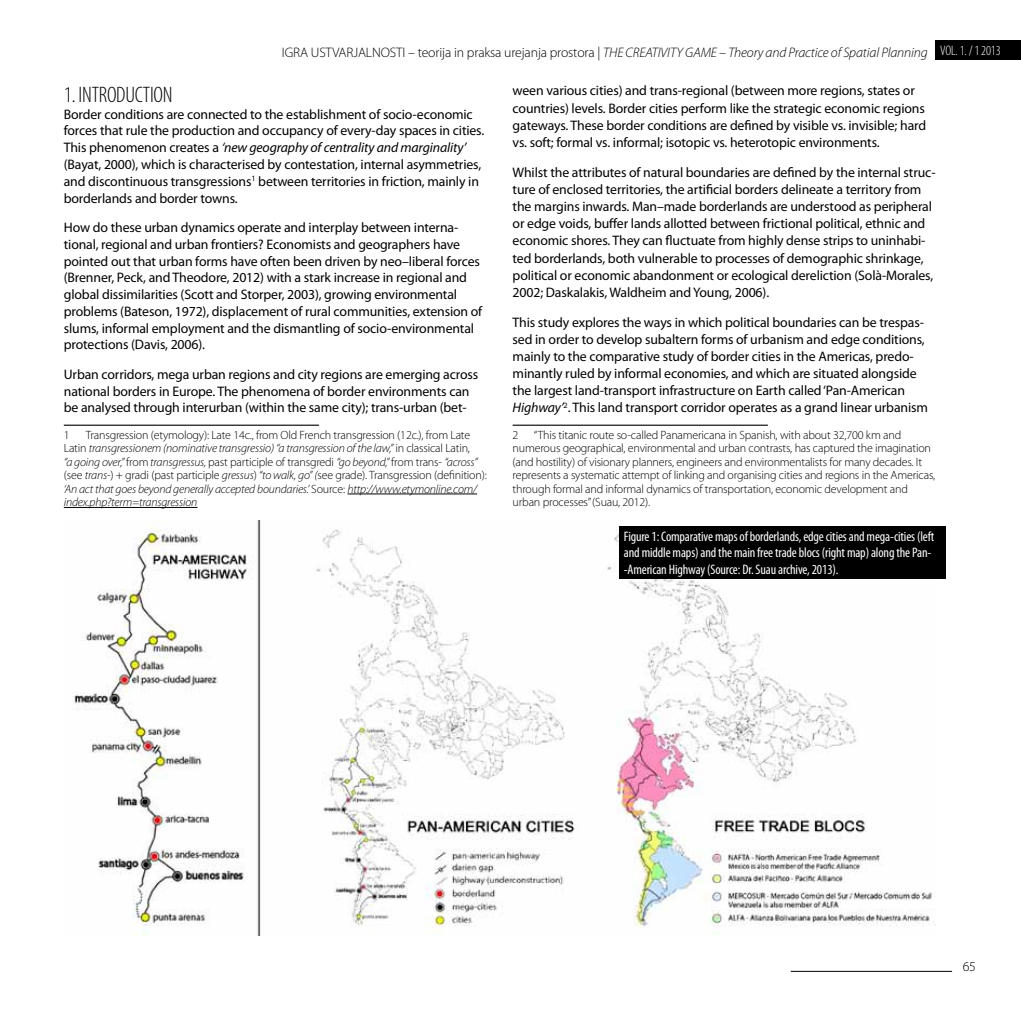
<style>
.page{position:relative;width:1021px;height:1021px;background:#fff}
.page>*{position:absolute;margin:0;border:0;box-sizing:border-box;transform-origin:0 0}
.t1{font:300 condensed 22.5px "Myriad Pro";letter-spacing:-.01em;color:#000}
.t2{font:13.8px/17.1px "Myriad Pro";letter-spacing:-.01em;color:#000}
.t3{font:condensed 13.8px/16.5px "Myriad Pro";letter-spacing:-.01em;color:#fff}
.t4{font:italic 300 13.8px "Myriad Pro";letter-spacing:-.01em;color:#000}
.t5{font:300 13.8px "Myriad Pro";color:#000}
.t6{font:italic 300 12px/13.5px "Myriad Pro";letter-spacing:-.015em;color:#000}
.t7{font:300 12px/13.5px "Myriad Pro";letter-spacing:-.015em;color:#000}
.s1{font-style:normal}
.s2{font-style:normal;font-stretch:condensed;color:#fff}
.s3{font-style:italic}
</style>
<div class="page">
<hr style="left:790px;top:970px;width:162px;height:1px;background:#000">
<div style="left:935px;top:41px;width:85px;height:19px;background:#000"></div>
<hr style="left:64px;top:424px;width:255px;height:2px;background:#000">
<hr style="left:347px;top:493px;width:130px;height:1px;background:#000">
<hr style="left:64px;top:507px;width:133px;height:1px;background:#000">
<hr style="left:512px;top:424px;width:255px;height:2px;background:#000">
<img style="left:73px;top:520px;width:862px;height:415px">
<div style="left:619px;top:526px;width:326px;height:52px;background:#000"></div>
<p class="t4" style="left:282px;top:45px;width:720px"><span class="s1">IGRA USTVARJALNOSTI – teorija in praksa urejanja prostora |</span> THE CREATIVITY GAME – Theory and Practice of Spatial Planning <span class="s2">VOL. 1. / 1 2013</span></p>
<h1 class="t1" style="left:64px;top:82px;width:110px">1. INTRODUCTION</h1>
<p class="t2" style="left:64px;top:105px;width:422px">Border conditions are connected to the establishment of socio-economic forces that rule the production and occupancy of every-day spaces in cities.<br>This phenomenon creates a <span class="s3">‘new geography of centrality and marginality’ </span>(Bayat, 2000), which is characterised by contestation, internal asymmetries, and discontinuous transgressions<sup>1</sup> between territories in friction, mainly in borderlands and border towns.</p>
<p class="t2" style="left:64px;top:219px;width:420px">How do these urban dynamics operate and interplay between interna&shy;tional, regional and urban frontiers? Economists and geographers have pointed out that urban forms have often been driven by neo–liberal forces (Brenner, Peck, and Theodore, 2012) with a stark increase in regional and global dissimilarities (Scott and Storper, 2003), growing environmental problems (Bateson, 1972), displacement of rural communities, extension of slums, informal employment and the dismantling of socio-environmental protections (Davis, 2006).</p>
<p class="t2" style="left:64px;top:365px;width:416px">Urban corridors, mega urban regions and city regions are emerging across national borders in Europe. The phenomena of border environments can be analysed through interurban (within the same city); trans-urban (bet-</p>
<p class="t7" style="left:64px;top:428px;width:7px">1</p>
<p class="t6" style="left:64px;top:428px;width:424px;text-indent:22px"><span class="s1">Transgression (etymology): Late 14c., from Old French transgression (12c.), from Late Latin</span> transgressionem (nominative transgressio) “a transgression of the law,” <span class="s1">in classical Latin,<br></span>“a going over,” <span class="s1">from</span> transgressus, <span class="s1">past participle of transgredi</span> “go beyond,” <span class="s1">from trans-</span> “across” <span class="s1">(see</span> trans<span class="s1">-) + gradi (past participle</span> gressus<span class="s1">)</span> “to walk, go” (<span class="s1">see grade). Transgression (definition): </span>‘An act that goes beyond generally accepted boundaries.’ <span class="s1">Source:</span> http://www.etymonline.com/ index.php?term=transgression</p>
<p class="t2" style="left:512px;top:82px;width:415px">ween various cities) and trans-regional (between more regions, states or countries) levels. Border cities perform like the strategic economic regions gateways. These border conditions are defined by visible vs. invisible; hard vs. soft; formal vs. informal; isotopic vs. heterotopic environments.</p>
<p class="t2" style="left:512px;top:163px;width:424px">Whilst the attributes of natural boundaries are defined by the internal struc&shy;ture of enclosed territories, the artificial borders delineate a territory from the margins inwards. Man–made borderlands are understood as peripheral or edge voids, buffer lands allotted between frictional political, ethnic and economic shores. They can fluctuate from highly dense strips to uninhabi&shy;ted borderlands, both vulnerable to processes of demographic shrinkage, political or economic abandonment or ecological dereliction (Solà-Morales, 2002; Daskalakis, Waldheim and Young, 2006).</p>
<p class="t2" style="left:512px;top:313px;width:417px">This study explores the ways in which political boundaries can be trespas&shy;sed in order to develop subaltern forms of urbanism and edge conditions, mainly to the comparative study of border cities in the Americas, predo&shy;minantly ruled by informal economies, and which are situated alongside the largest land-transport infrastructure on Earth called ‘Pan-American <span class="s3">Highway’</span><sup>2</sup>. This land transport corridor operates as a grand linear urbanism</p>
<p class="t7" style="left:512px;top:428px;width:7px">2</p>
<p class="t7" style="left:512px;top:428px;width:424px;text-indent:21px">“This titanic route so-called Panamericana in Spanish, with about 32,700 km and numerous geographical, environmental and urban contrasts, has captured the imagination (and hostility) of visionary planners, engineers and environmentalists for many decades. It represents a systematic attempt of linking and organising cities and regions in the Americas, through formal and informal dynamics of transportation, economic development and urban processes” (Suau, 2012).</p>
<p class="t3" style="left:624px;top:527px;width:312px">Figure 1: Comparative maps of borderlands, edge cities and mega-cities (left and middle maps) and the main free trade blocs (right map) along the Pan--American Highway (Source: Dr. Suau archive, 2013).</p>
<p class="t5" style="left:962px;top:959px;width:15px">65</p>
</div>
